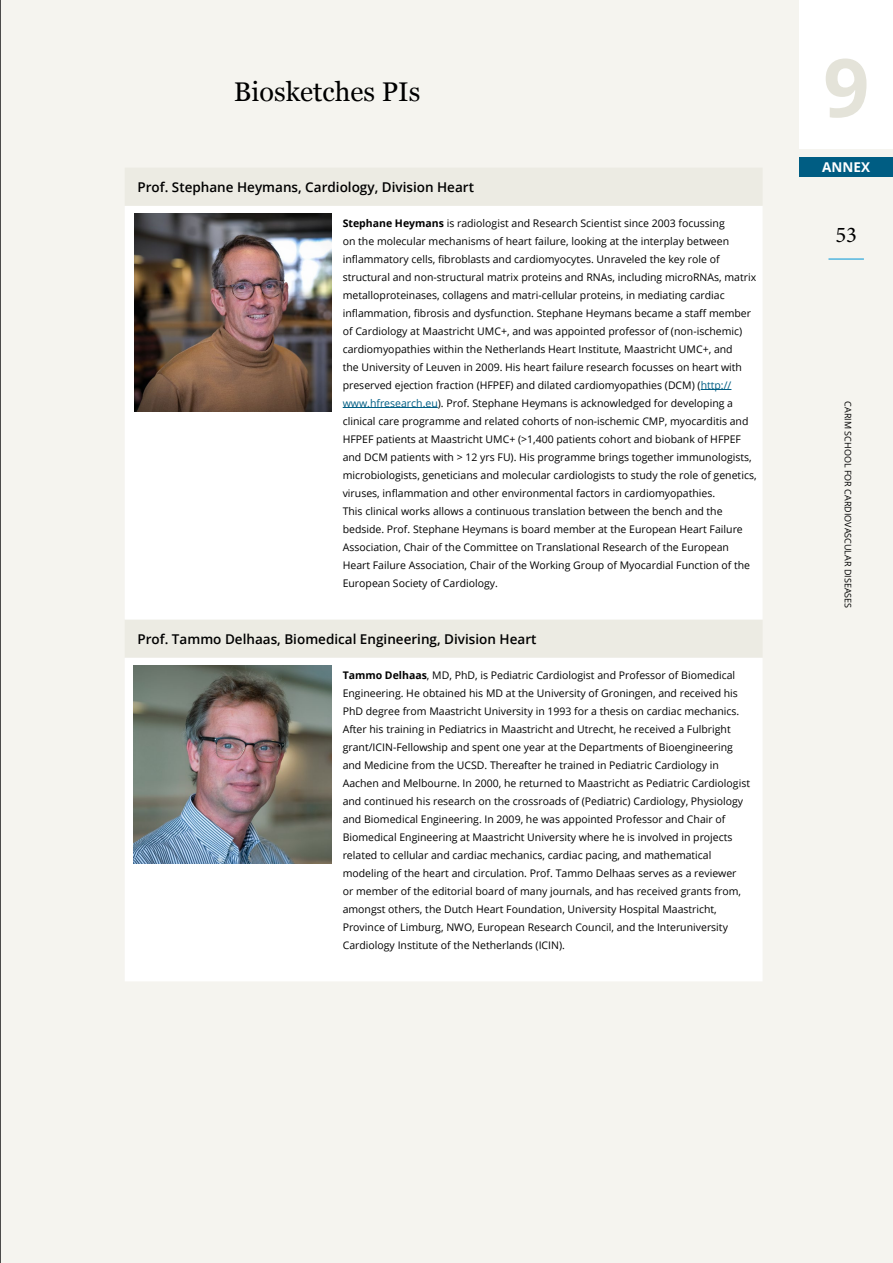
<style>
.page{position:relative;width:893px;height:1263px;background:#f5f4ef}
.page>*{position:absolute;margin:0;border:0;box-sizing:border-box;transform-origin:0 0}
.t1{font:700 81px "Open Sans";color:#e4e3d9}
.t2{font:27px "Georgia";color:#000}
.t3{font:22.5px "Minion Pro";color:#000}
.t4{font:600 13.5px "Open Sans";color:#000}
.t5{font:700 13.5px "Open Sans";color:#fff}
.t6{font:10.5px/18px "Open Sans";color:#000}
.t7{font:9px "Open Sans";color:#000}
.s1{font-weight:700}
.s2{color:#005d83}
</style>
<div class="page">
<hr style="left:828px;top:259px;width:36px;height:1px;background:#0097d7">
<div style="left:799px;top:0;width:94px;height:148px;background:#fff"></div>
<div style="left:799px;top:157px;width:94px;height:19px;background:#005d83"></div>
<div style="left:125px;top:168px;width:638px;height:38px;background:#ecebe3"></div>
<svg style="left:125px;top:206px;width:638px;height:775px"></svg>
<hr style="left:701px;top:389px;width:30px;height:1px;background:#005d83">
<hr style="left:343px;top:407px;width:95px;height:1px;background:#005d83">
<img style="left:134px;top:214px;width:198px;height:197px">
<img style="left:134px;top:665px;width:197px;height:198px">
<h2 class="t2" style="left:234px;top:72px;width:188px">Biosketches PIs</h2>
<p class="t4" style="left:137px;top:178px;width:338px">Prof. Stephane Heymans, Cardiology, Division Heart</p>
<p class="t6" style="left:343px;top:214px;width:415px"><span class="s1">Stephane Heymans</span> is radiologist and Research Scientist since 2003 focussing<br>on the molecular mechanisms of heart failure, looking at the interplay between inflammatory cells, fibroblasts and cardiomyocytes. Unraveled the key role of structural and non-structural matrix proteins and RNAs, including microRNAs, matrix metalloproteinases, collagens and matri-cellular proteins, in mediating cardiac inflammation, fibrosis and dysfunction. Stephane Heymans became a staff member of Cardiology at Maastricht UMC+, and was appointed professor of (non-ischemic) cardiomyopathies within the Netherlands Heart Institute, Maastricht UMC+, and<br>the University of Leuven in 2009. His heart failure research focusses on heart with preserved ejection fraction (HFPEF) and dilated cardiomyopathies (DCM) (<span class="s2">http:// www.hfresearch.eu</span>). Prof. Stephane Heymans is acknowledged for developing a clinical care programme and related cohorts of non-ischemic CMP, myocarditis and HFPEF patients at Maastricht UMC+ (&gt;1,400 patients cohort and biobank of HFPEF and DCM patients with &gt; 12 yrs FU). His programme brings together immunologists, microbiologists, geneticians and molecular cardiologists to study the role of genetics, viruses, inflammation and other environmental factors in cardiomyopathies.<br>This clinical works allows a continuous translation between the bench and the bedside. Prof. Stephane Heymans is board member at the European Heart Failure Association, Chair of the Committee on Translational Research of the European Heart Failure Association, Chair of the Working Group of Myocardial Function of the European Society of Cardiology.</p>
<p class="t4" style="left:137px;top:630px;width:400px">Prof. Tammo Delhaas, Biomedical Engineering, Division Heart</p>
<p class="t6" style="left:343px;top:665px;width:409px"><span class="s1">Tammo Delhaas</span>, MD, PhD, is Pediatric Cardiologist and Professor of Biomedical Engineering. He obtained his MD at the University of Groningen, and received his PhD degree from Maastricht University in 1993 for a thesis on cardiac mechanics.<br>After his training in Pediatrics in Maastricht and Utrecht, he received a Fulbright grant/ICIN-Fellowship and spent one year at the Departments of Bioengineering and Medicine from the UCSD. Thereafter he trained in Pediatric Cardiology in Aachen and Melbourne. In 2000, he returned to Maastricht as Pediatric Cardiologist and continued his research on the crossroads of (Pediatric) Cardiology, Physiology and Biomedical Engineering. In 2009, he was appointed Professor and Chair of Biomedical Engineering at Maastricht University where he is involved in projects related to cellular and cardiac mechanics, cardiac pacing, and mathematical modeling of the heart and circulation. Prof. Tammo Delhaas serves as a reviewer<br>or member of the editorial board of many journals, and has received grants from, amongst others, the Dutch Heart Foundation, University Hospital Maastricht, Province of Limburg, NWO, European Research Council, and the Interuniversity Cardiology Institute of the Netherlands (ICIN).</p>
<h1 class="t1" style="left:823px;top:30px;width:48px">9</h1>
<p class="t5" style="left:822px;top:157px;width:49px">ANNEX</p>
<h3 class="t3" style="left:835px;top:219px;width:23px">53</h3>
<p class="t7" style="left:854px;top:401px;width:208px;rotate:90deg">CARIM SCHOOL FOR CARDIOVASCULAR DISEASES</p>
</div>
